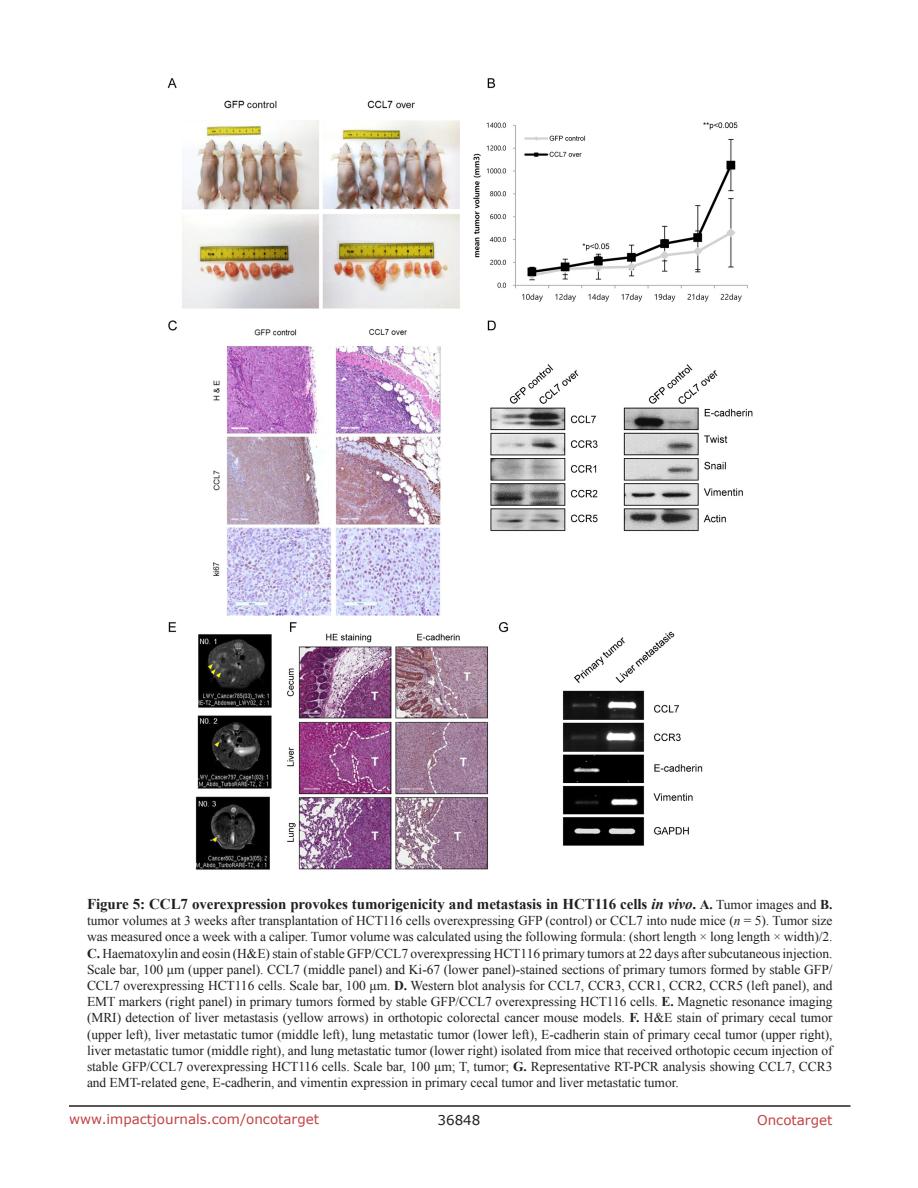
<style>
.page{position:relative;width:918px;height:1188px;background:#fff}
.page>*{position:absolute;margin:0;border:0;box-sizing:border-box;transform-origin:0 0}
.t1{font:700 15px "Times New Roman";letter-spacing:-.005em;color:#231f20}
.t2{font:13.5px/16.2px "Times New Roman";letter-spacing:-.005em;color:#231f20;text-align:justify}
.t3{font:13.5px "Verdana";color:#c24141}
.t4{font:13.5px "Verdana";color:#231f20}
.s1{font-style:italic}
.s2{font-size:13.5px}
.s3{font-weight:400;font-size:13.5px}
.s4{font-weight:700}
</style>
<div class="page">
<hr style="left:69px;top:1105px;width:781px;height:2px;background:#231f20">
<img style="left:167px;top:78px;width:586px;height:792px">
<p class="t1" style="left:87px;top:894px;width:747px">Figure 5: CCL7 overexpression provokes tumorigenicity and metastasis in HCT116 cells <span class="s1">in vivo</span>. <span class="s2">A.</span> <span class="s3">Tumor images and</span> <span class="s2">B.</span></p>
<p class="t2" style="left:87px;top:912px;width:747px">tumor volumes at 3 weeks after transplantation of HCT116 cells overexpressing GFP (control) or CCL7 into nude mice (<span class="s1">n</span> = 5). Tumor size was measured once a week with a caliper. Tumor volume was calculated using the following formula: (short length × long length × width)/2.<br><span class="s4">C.</span> Haematoxylin and eosin (H&amp;E) stain of stable GFP/CCL7 overexpressing HCT116 primary tumors at 22 days after subcutaneous injection.<br>Scale bar, 100 μm (upper panel). CCL7 (middle panel) and Ki-67 (lower panel)-stained sections of primary tumors formed by stable GFP/ CCL7 overexpressing HCT116 cells. Scale bar, 100 μm. <span class="s4">D.</span> Western blot analysis for CCL7, CCR3, CCR1, CCR2, CCR5 (left panel), and EMT markers (right panel) in primary tumors formed by stable GFP/CCL7 overexpressing HCT116 cells. <span class="s4">E.</span> Magnetic resonance imaging (MRI) detection of liver metastasis (yellow arrows) in orthotopic colorectal cancer mouse models. <span class="s4">F.</span> H&amp;E stain of primary cecal tumor (upper left), liver metastatic tumor (middle left), lung metastatic tumor (lower left), E-cadherin stain of primary cecal tumor (upper right), liver metastatic tumor (middle right), and lung metastatic tumor (lower right) isolated from mice that received orthotopic cecum injection of stable GFP/CCL7 overexpressing HCT116 cells. Scale bar, 100 μm; T, tumor; <span class="s4">G.</span> Representative RT-PCR analysis showing CCL7, CCR3 and EMT-related gene, E-cadherin, and vimentin expression in primary cecal tumor and liver metastatic tumor.</p>
<p class="t3" style="left:69px;top:1110px;width:252px">www.impactjournals.com/oncotarget</p>
<p class="t4" style="left:438px;top:1111px;width:44px">36848</p>
<p class="t3" style="left:757px;top:1111px;width:77px">Oncotarget</p>
</div>
